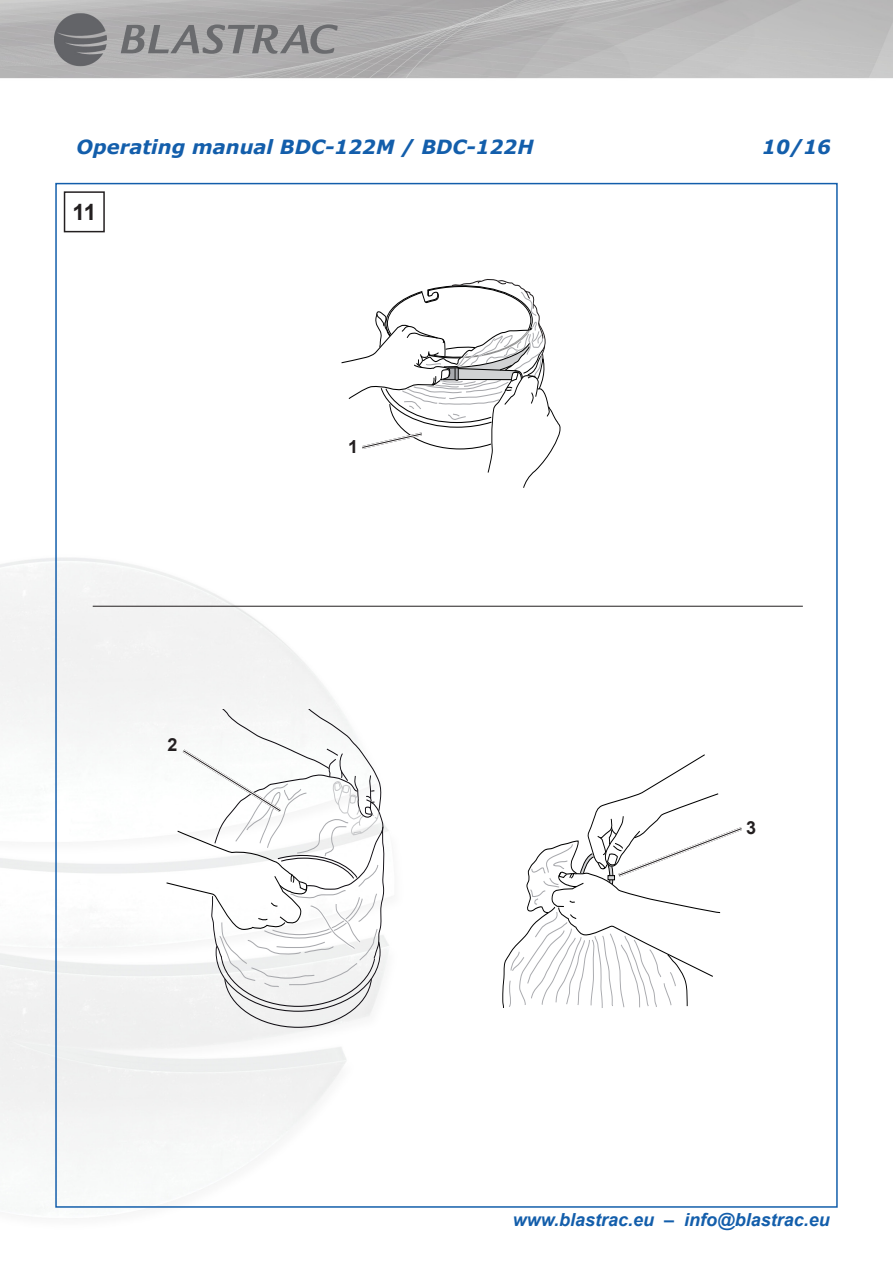
<style>
.page{position:relative;width:893px;height:1263px;background:#fff}
.page>*{position:absolute;margin:0;border:0;box-sizing:border-box;transform-origin:0 0}
.TESTO{font:700 22.5px "Arial";color:#231f20}
.t1{font:italic 700 19.5px "Verdana";color:#135eab}
.t2{font:italic 700 18px "Arial";color:#135eab}
.TESTO-2{font:700 18px "Arial";color:#231f20}
</style>
<div class="page">
<img style="left:1px;top:0;width:892px;height:1210px">
<svg style="left:121px;top:24px;width:217px;height:30px"></svg>
<div style="left:64px;top:191px;width:41px;height:41px;border:2px solid #231f20"></div>
<hr style="left:93px;top:606px;width:710px;height:1px;background:#231f20">
<svg style="left:341px;top:279px;width:220px;height:209px"></svg>
<svg style="left:166px;top:710px;width:219px;height:318px"></svg>
<svg style="left:502px;top:754px;width:243px;height:254px"></svg>
<p class="t1" style="left:77px;top:133px;width:459px">Operating manual BDC-122M / BDC-122H</p>
<p class="t1" style="left:762px;top:133px;width:70px">10/16</p>
<p class="TESTO" style="left:72px;top:196px;width:25px">11</p>
<p class="TESTO-2" style="left:168px;top:732px;width:12px">2</p>
<p class="TESTO-2" style="left:348px;top:434px;width:12px">1</p>
<p class="TESTO-2" style="left:746px;top:815px;width:12px">3</p>
<p class="t2" style="left:513px;top:1208px;width:318px">www.blastrac.eu ‒ info@blastrac.eu</p>
</div>
